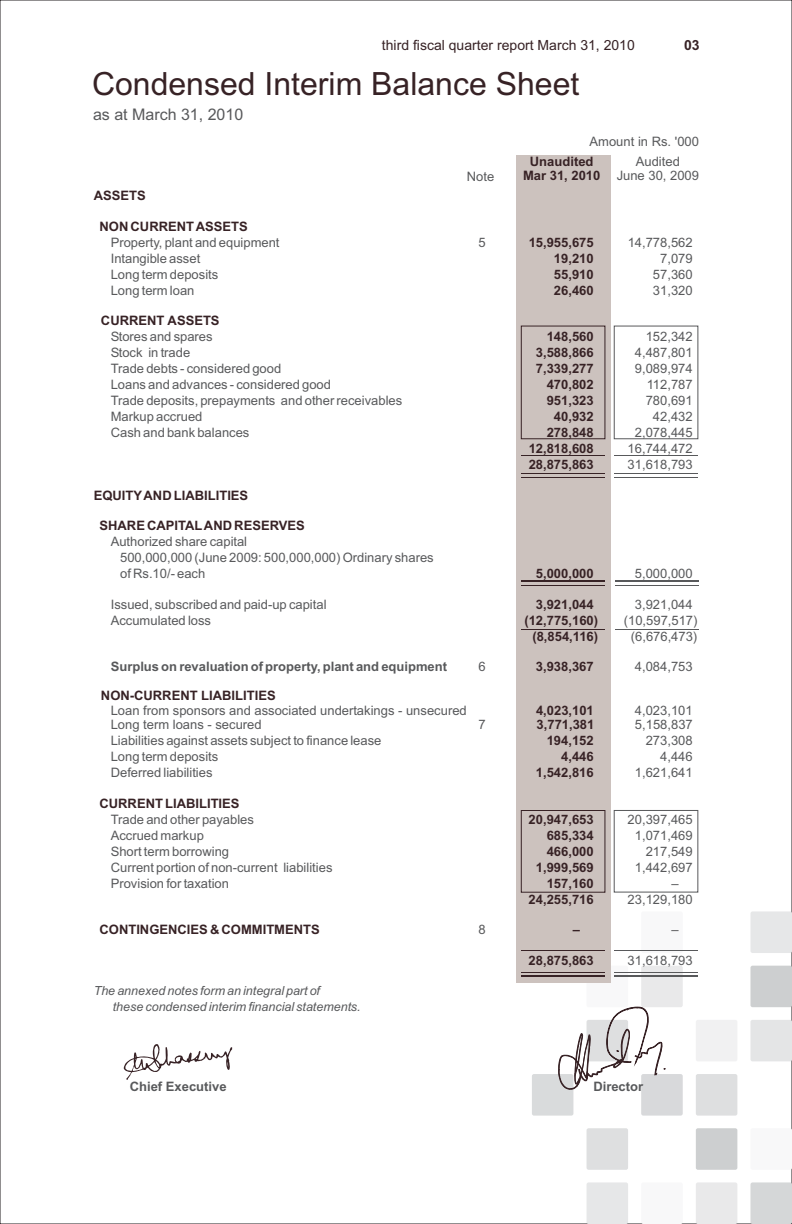
<style>
.page{position:relative;width:792px;height:1224px;background:#fff}
.page>*{position:absolute;margin:0;border:0;box-sizing:border-box;transform-origin:0 0}
.t1{font:32px "Arial";color:#372225}
.t2{font:16px "Arial";color:#58595b}
.t3{font:14px "Arial";color:#372225}
.t4{font:700 14px "Arial";color:#372225}
.t5{font:13px/16px "Arial";color:#58595b;text-align:center}
.t6{font:700 13px/16px "Arial";color:#372225;text-align:right}
.t7{font:700 13px "Arial";color:#58595b}
.t8{font:italic 12.4px/16px "Arial";color:#58595b}
</style>
<div class="page">
<div style="left:750px;top:911px;width:42px;height:42px;background:#e6e7e8;border-radius:2px"></div>
<div style="left:750px;top:966px;width:42px;height:41px;background:#cdcfd0"></div>
<div style="left:696px;top:1020px;width:41px;height:41px;background:#f1f1f2"></div>
<div style="left:750px;top:1020px;width:42px;height:41px;background:#e4e5e6"></div>
<div style="left:696px;top:1074px;width:41px;height:42px;background:#dedfe0"></div>
<div style="left:587px;top:1128px;width:41px;height:42px;background:#dedfe0"></div>
<div style="left:696px;top:1128px;width:41px;height:42px;background:#cdcfd0"></div>
<div style="left:587px;top:1182px;width:41px;height:42px;background:#e6e7e8"></div>
<div style="left:696px;top:1182px;width:41px;height:42px;background:#e9e9ea"></div>
<div style="left:750px;top:1182px;width:42px;height:42px;background:#d5d7d8;border-radius:2px"></div>
<div style="left:516px;top:155px;width:95px;height:828px;background:#ccc2be"></div>
<svg style="left:124px;top:1044px;width:108px;height:36px"></svg>
<svg style="left:532px;top:966px;width:151px;height:150px"></svg>
<hr style="left:521px;top:810px;width:84px;height:1px;background:#372225">
<hr style="left:604px;top:810px;width:1px;height:82px;background:#372225">
<hr style="left:521px;top:892px;width:84px;height:1px;background:#372225">
<hr style="left:521px;top:810px;width:1px;height:82px;background:#372225">
<hr style="left:614px;top:810px;width:84px;height:1px;background:#58595b">
<hr style="left:697px;top:810px;width:1px;height:82px;background:#58595b">
<hr style="left:614px;top:892px;width:84px;height:1px;background:#58595b">
<hr style="left:614px;top:810px;width:1px;height:82px;background:#58595b">
<hr style="left:614px;top:950px;width:84px;height:1px;background:#58595b">
<hr style="left:614px;top:972px;width:84px;height:1px;background:#58595b">
<hr style="left:614px;top:976px;width:84px;height:1px;background:#58595b">
<hr style="left:521px;top:950px;width:84px;height:1px;background:#372225">
<hr style="left:521px;top:976px;width:84px;height:1px;background:#372225">
<hr style="left:521px;top:972px;width:84px;height:1px;background:#372225">
<hr style="left:521px;top:326px;width:84px;height:1px;background:#372225">
<hr style="left:604px;top:326px;width:1px;height:113px;background:#372225">
<hr style="left:521px;top:438px;width:84px;height:1px;background:#372225">
<hr style="left:521px;top:326px;width:1px;height:113px;background:#372225">
<hr style="left:521px;top:455px;width:84px;height:1px;background:#372225">
<hr style="left:521px;top:473px;width:84px;height:1px;background:#372225">
<hr style="left:521px;top:477px;width:84px;height:1px;background:#372225">
<hr style="left:614px;top:326px;width:84px;height:1px;background:#58595b">
<hr style="left:697px;top:326px;width:1px;height:113px;background:#58595b">
<hr style="left:614px;top:438px;width:84px;height:1px;background:#58595b">
<hr style="left:614px;top:326px;width:1px;height:113px;background:#58595b">
<hr style="left:614px;top:455px;width:84px;height:1px;background:#58595b">
<hr style="left:614px;top:473px;width:84px;height:1px;background:#58595b">
<hr style="left:614px;top:477px;width:84px;height:1px;background:#58595b">
<hr style="left:615px;top:581px;width:83px;height:1px;background:#58595b">
<hr style="left:615px;top:585px;width:83px;height:1px;background:#58595b">
<hr style="left:615px;top:629px;width:83px;height:1px;background:#58595b">
<hr style="left:521px;top:581px;width:84px;height:1px;background:#372225">
<hr style="left:521px;top:585px;width:84px;height:1px;background:#372225">
<hr style="left:521px;top:629px;width:84px;height:1px;background:#372225">
<p class="t3" style="left:382px;top:40px;width:254px">third fiscal quarter report March 31, 2010</p>
<p class="t4" style="left:684px;top:40px;width:17px">03</p>
<h1 class="t1" style="left:92px;top:72px;width:489px">Condensed Interim Balance Sheet</h1>
<p class="t2" style="left:93px;top:109px;width:152px">as at March 31, 2010</p>
<p class="t5" style="left:590px;top:135px;width:111px">Amount in Rs. '000</p>
<p class="t6" style="left:94px;top:189px;width:54px">ASSETS</p>
<p class="t6" style="left:100px;top:219px;width:150px">NON CURRENT ASSETS</p>
<p class="t6" style="left:530px;top:155px;width:65px">Unaudited</p>
<p class="t5" style="left:467px;top:169px;width:29px">Note</p>
<p class="t6" style="left:523px;top:169px;width:79px">Mar 31, 2010</p>
<p class="t5" style="left:617px;top:155px;width:84px;line-height:14.6px">Audited<br>June 30, 2009</p>
<p class="t5" style="left:111px;top:235px;width:170px">Property, plant and equipment</p>
<p class="t5" style="left:478px;top:235px;width:9px">5</p>
<p class="t5" style="left:628px;top:235px;width:67px">14,778,562</p>
<p class="t5" style="left:111px;top:251px;width:91px">Intangible asset</p>
<p class="t5" style="left:660px;top:251px;width:34px">7,079</p>
<p class="t5" style="left:111px;top:267px;width:109px">Long term deposits</p>
<p class="t5" style="left:653px;top:267px;width:41px">57,360</p>
<p class="t5" style="left:111px;top:283px;width:85px">Long term loan</p>
<p class="t5" style="left:653px;top:283px;width:41px">31,320</p>
<p class="t5" style="left:111px;top:330px;width:103px">Stores and spares</p>
<p class="t5" style="left:646px;top:330px;width:48px">152,342</p>
<p class="t5" style="left:111px;top:346px;width:81px">Stock in trade</p>
<p class="t5" style="left:635px;top:346px;width:59px">4,487,801</p>
<p class="t5" style="left:111px;top:362px;width:172px">Trade debts - considered good</p>
<p class="t5" style="left:635px;top:362px;width:59px">9,089,974</p>
<p class="t5" style="left:111px;top:378px;width:222px">Loans and advances - considered good</p>
<p class="t5" style="left:647px;top:378px;width:48px">112,787</p>
<p class="t5" style="left:111px;top:394px;width:293px">Trade deposits, prepayments and other receivables</p>
<p class="t5" style="left:646px;top:394px;width:48px">780,691</p>
<p class="t5" style="left:111px;top:410px;width:93px">Markup accrued</p>
<p class="t5" style="left:653px;top:410px;width:41px">42,432</p>
<p class="t5" style="left:111px;top:426px;width:140px">Cash and bank balances</p>
<p class="t5" style="left:628px;top:426px;width:67px">2,078,445<br>16,744,472<br>31,618,793</p>
<p class="t6" style="left:554px;top:235px;width:41px;text-align:justify;text-indent:-25px">15,955,675<br>19,210<br>55,910<br>26,460</p>
<p class="t6" style="left:101px;top:314px;width:120px">CURRENT ASSETS</p>
<p class="t6" style="left:529px;top:330px;width:67px">148,560<br>3,588,866<br>7,339,277<br>470,802<br>951,323<br>40,932<br>278,848<br>12,818,608<br>28,875,863</p>
<p class="t6" style="left:94px;top:488px;width:156px">EQUITY AND LIABILITIES</p>
<p class="t6" style="left:100px;top:519px;width:207px">SHARE CAPITAL AND RESERVES</p>
<p class="t5" style="left:120px;top:535px;width:315px;text-align:left;text-indent:-9px">Authorized share capital<br>500,000,000 (June 2009: 500,000,000) Ordinary shares of Rs.10/- each</p>
<p class="t5" style="left:635px;top:567px;width:59px">5,000,000</p>
<p class="t6" style="left:536px;top:567px;width:59px">5,000,000</p>
<p class="t6" style="left:536px;top:597px;width:59px">3,921,044</p>
<p class="t6" style="left:524px;top:613px;width:75px">(12,775,160)</p>
<p class="t6" style="left:532px;top:629px;width:67px">(8,854,116)</p>
<p class="t6" style="left:536px;top:660px;width:59px">3,938,367</p>
<p class="t5" style="left:111px;top:597px;width:217px">Issued, subscribed and paid-up capital</p>
<p class="t5" style="left:635px;top:597px;width:59px">3,921,044</p>
<p class="t5" style="left:111px;top:613px;width:102px">Accumulated loss</p>
<p class="t5" style="left:624px;top:613px;width:75px">(10,597,517) (6,676,473)</p>
<p class="t7" style="left:111px;top:662px;width:338px">Surplus on revaluation of property, plant and equipment</p>
<p class="t5" style="left:479px;top:660px;width:9px">6</p>
<p class="t5" style="left:635px;top:660px;width:59px">4,084,753</p>
<p class="t5" style="left:111px;top:704px;width:358px">Loan from sponsors and associated undertakings - unsecured</p>
<p class="t5" style="left:635px;top:704px;width:59px">4,023,101</p>
<p class="t5" style="left:111px;top:718px;width:152px">Long term loans - secured</p>
<p class="t5" style="left:479px;top:718px;width:9px">7</p>
<p class="t5" style="left:635px;top:718px;width:59px">5,158,837</p>
<p class="t5" style="left:111px;top:734px;width:272px">Liabilities against assets subject to finance lease</p>
<p class="t5" style="left:646px;top:734px;width:48px">273,308</p>
<p class="t5" style="left:111px;top:750px;width:109px">Long term deposits</p>
<p class="t5" style="left:660px;top:750px;width:34px">4,446</p>
<p class="t5" style="left:111px;top:766px;width:103px">Deferred liabilities</p>
<p class="t5" style="left:635px;top:766px;width:59px">1,621,641</p>
<p class="t5" style="left:111px;top:813px;width:145px">Trade and other payables</p>
<p class="t5" style="left:628px;top:813px;width:67px">20,397,465</p>
<p class="t5" style="left:111px;top:829px;width:95px">Accrued markup</p>
<p class="t5" style="left:635px;top:829px;width:59px">1,071,469</p>
<p class="t5" style="left:111px;top:845px;width:120px">Short term borrowing</p>
<p class="t5" style="left:646px;top:845px;width:48px">217,549</p>
<p class="t5" style="left:111px;top:861px;width:223px">Current portion of non-current liabilities</p>
<p class="t5" style="left:635px;top:861px;width:59px">1,442,697</p>
<p class="t5" style="left:111px;top:877px;width:120px">Provision for taxation</p>
<p class="t5" style="left:628px;top:877px;width:67px;text-align:left;text-indent:44px">–<br>23,129,180</p>
<p class="t5" style="left:479px;top:923px;width:9px">8</p>
<p class="t5" style="left:672px;top:923px;width:9px">–</p>
<p class="t5" style="left:628px;top:954px;width:67px">31,618,793</p>
<p class="t8" style="left:113px;top:984px;width:249px;text-indent:-19px">The annexed notes form an integral part of<br>these condensed interim financial statements.</p>
<p class="t6" style="left:101px;top:689px;width:176px">NON-CURRENT LIABILITIES</p>
<p class="t6" style="left:536px;top:704px;width:60px;line-height:14.6px;text-align:left">4,023,101<br>3,771,381</p>
<p class="t6" style="left:536px;top:734px;width:59px">194,152<br>4,446<br>1,542,816</p>
<p class="t6" style="left:100px;top:797px;width:142px">CURRENT LIABILITIES</p>
<p class="t6" style="left:529px;top:813px;width:67px">20,947,653<br>685,334<br>466,000<br>1,999,569<br>157,160<br>24,255,716</p>
<p class="t6" style="left:100px;top:923px;width:222px">CONTINGENCIES &amp; COMMITMENTS</p>
<p class="t6" style="left:573px;top:923px;width:9px">–</p>
<p class="t6" style="left:529px;top:954px;width:67px">28,875,863</p>
<p class="t7" style="left:130px;top:1082px;width:98px">Chief Executive</p>
<p class="t7" style="left:593px;top:1082px;width:51px">Director</p>
</div>
